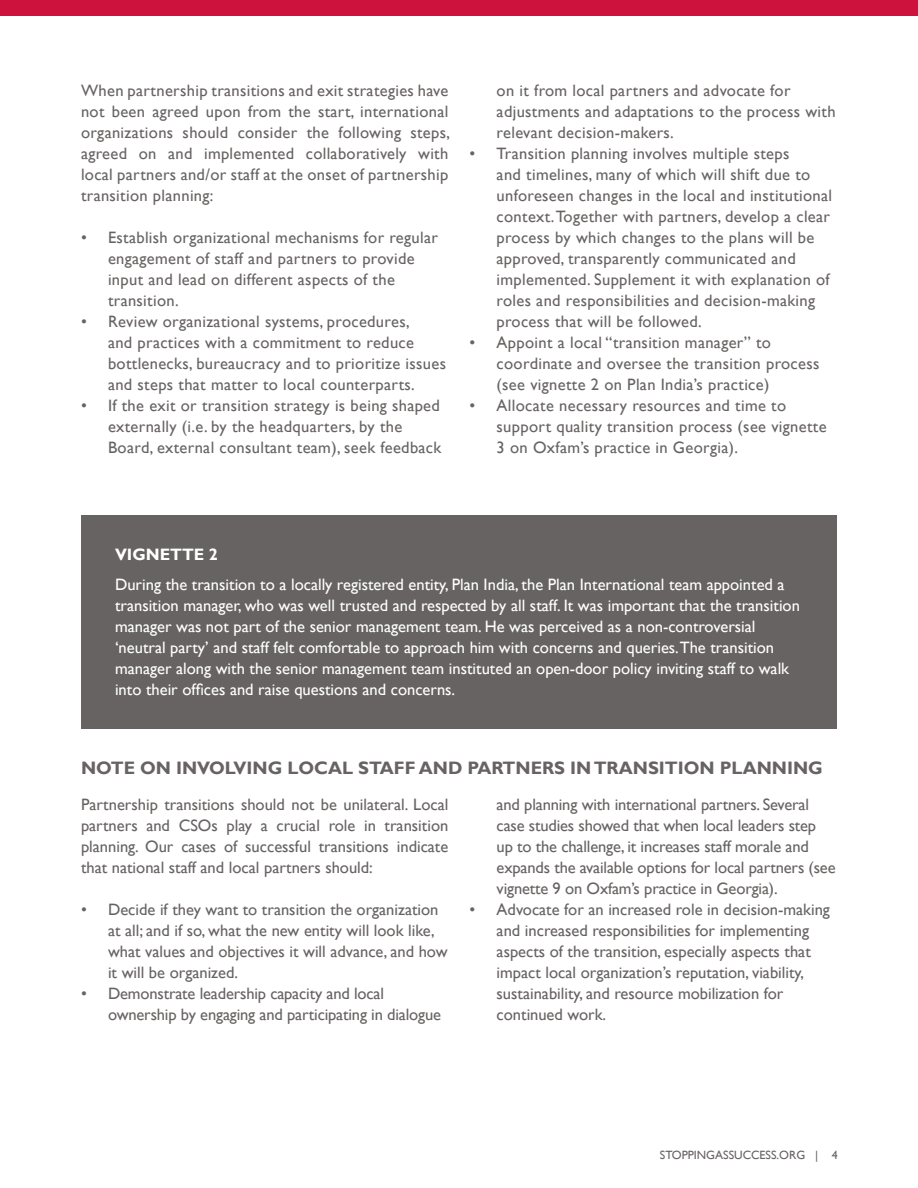
<style>
.page{position:relative;width:918px;height:1188px;background:#fff}
.page>*{position:absolute;margin:0;border:0;box-sizing:border-box;transform-origin:0 0}
._3rd_level_heading{font:700 18px "Gill Sans";color:#676362}
.Body_text{font:16.5px/21px "Gill Sans";letter-spacing:.02em;color:#676362}
.Box_body{font:16.5px/21px "Gill Sans";color:#fff}
.Body_text-2{font:16.5px/21px "Gill Sans";color:#676362}
.Body_text-3{font:16.5px/21px "Gill Sans";letter-spacing:-.01em;color:#676362}
.Box_Heading{font:700 16.5px "Gill Sans";color:#fff}
.t1{font:12px "Gill Sans";color:#676362}
</style>
<div class="page">
<div style="left:0;top:0;width:918px;height:16px;background:#cd123d"></div>
<div style="left:81px;top:515px;width:756px;height:214px;background:#676362"></div>
<p class="Body_text" style="left:81px;top:80px;width:371px;text-align:justify">When partnership transitions and exit strategies have not been agreed upon from the start, international organizations should consider the following steps, agreed on and implemented collaboratively with local partners and/or staff at the onset of partnership transition planning:</p>
<p class="Body_text" style="left:108px;top:227px;width:332px;text-indent:-27px">• Establish organizational mechanisms for regular engagement of staff and partners to provide input and lead on different aspects of the transition.</p>
<p class="Body_text" style="left:108px;top:311px;width:340px;text-indent:-27px">• Review organizational systems, procedures,<br>and practices with a commitment to reduce bottlenecks, bureaucracy and to prioritize issues and steps that matter to local counterparts.</p>
<p class="Body_text" style="left:108px;top:395px;width:335px;text-indent:-27px">• If the exit or transition strategy is being shaped externally (i.e. by the headquarters, by the<br>Board, external consultant team), seek feedback</p>
<p class="Body_text" style="left:497px;top:80px;width:341px">on it from local partners and advocate for adjustments and adaptations to the process with relevant decision-makers.</p>
<p class="Body_text" style="left:497px;top:143px;width:337px;text-indent:-27px">• Transition planning involves multiple steps<br>and timelines, many of which will shift due to unforeseen changes in the local and institutional context. Together with partners, develop a clear process by which changes to the plans will be approved, transparently communicated and implemented. Supplement it with explanation of roles and responsibilities and decision-making process that will be followed.</p>
<p class="Body_text" style="left:497px;top:332px;width:324px;text-indent:-27px">• Appoint a local “transition manager” to coordinate and oversee the transition process (see vignette 2 on Plan India’s practice)</p>
<p class="Body_text" style="left:497px;top:395px;width:332px;text-indent:-27px">• Allocate necessary resources and time to support quality transition process (see vignette<br>3 on Oxfam’s practice in Georgia).</p>
<p class="Box_Heading" style="left:115px;top:545px;width:105px">VIGNETTE 2</p>
<p class="Box_body" style="left:115px;top:574px;width:686px">During the transition to a locally registered entity, Plan India, the Plan International team appointed a transition manager, who was well trusted and respected by all staff. It was important that the transition manager was not part of the senior management team. He was perceived as a non-controversial ‘neutral party’ and staff felt comfortable to approach him with concerns and queries.The transition manager along with the senior management team instituted an open-door policy inviting staff to walk into their offices and raise questions and concerns.</p>
<p class="_3rd_level_heading" style="left:81px;top:758px;width:743px">NOTE ON INVOLVING LOCAL STAFF AND PARTNERS IN TRANSITION PLANNING</p>
<p class="Body_text" style="left:81px;top:794px;width:369px;text-align:justify">Partnership transitions should not be unilateral. Local partners and CSOs play a crucial role in transition planning. Our cases of successful transitions indicate that national staff and local partners should:</p>
<p class="Body_text-2" style="left:108px;top:899px;width:341px;text-indent:-27px">• Decide if they want to transition the organization at all; and if so, what the new entity will look like, what values and objectives it will advance, and how it will be organized.</p>
<p class="Body_text-3" style="left:108px;top:983px;width:335px;text-indent:-27px">• Demonstrate leadership capacity and local ownership by engaging and participating in dialogue</p>
<p class="Body_text-3" style="left:497px;top:794px;width:340px">and planning with international partners. Several case studies showed that when local leaders step up to the challenge, it increases staff morale and expands the available options for local partners (see vignette 9 on Oxfam’s practice in Georgia).</p>
<p class="Body_text-2" style="left:497px;top:899px;width:335px;text-indent:-27px">• Advocate for an increased role in decision-making and increased responsibilities for implementing aspects of the transition, especially aspects that impact local organization’s reputation, viability, sustainability, and resource mobilization for continued work.</p>
<p class="t1" style="left:660px;top:1148px;width:179px">STOPPINGASSUCCESS.ORG | 4</p>
</div>
